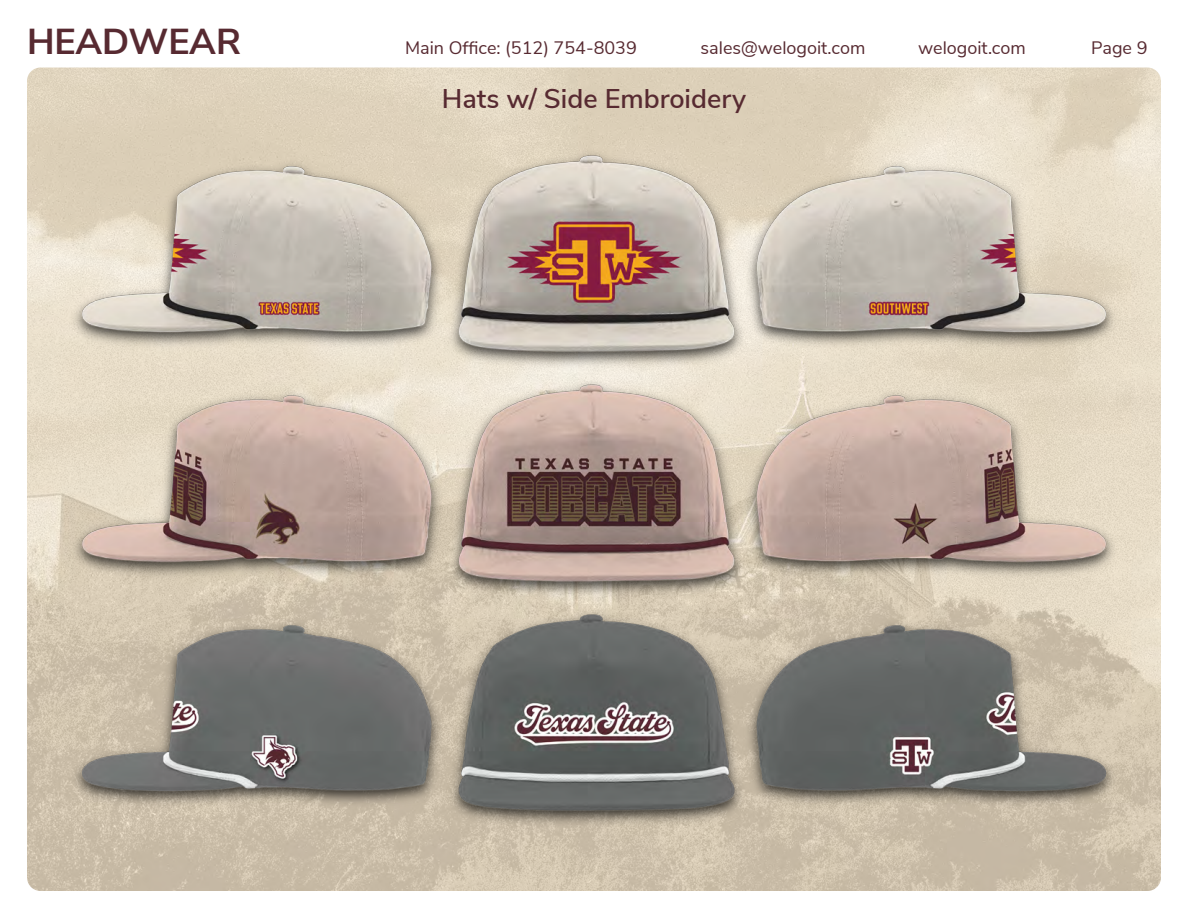
<style>
.page{position:relative;width:1188px;height:918px;background:#fff}
.page>*{position:absolute;margin:0;border:0;box-sizing:border-box;transform-origin:0 0}
.t1{font:700 36px "Nunito Sans";color:#572a31}
.t2{font:600 27px "Nunito Sans";color:#572a31}
.t3{font:18px "Nunito Sans";color:#572a31}
</style>
<div class="page">
<img style="left:27px;top:68px;width:1134px;height:823px">
<img style="left:68px;top:108px;width:337px;height:230px">
<img style="left:68px;top:338px;width:337px;height:229px">
<img style="left:68px;top:567px;width:337px;height:324px">
<img style="left:783px;top:108px;width:337px;height:230px">
<img style="left:783px;top:338px;width:337px;height:229px">
<img style="left:783px;top:567px;width:337px;height:324px">
<img style="left:405px;top:108px;width:378px;height:230px">
<img style="left:405px;top:338px;width:378px;height:229px">
<img style="left:405px;top:567px;width:378px;height:324px">
<p class="t1" style="left:27px;top:15px;width:216px">HEADWEAR</p>
<p class="t3" style="left:405px;top:35px;width:233px">Main Office: (512) 754-8039</p>
<p class="t3" style="left:701px;top:35px;width:166px">sales@welogoit.com</p>
<p class="t3" style="left:918px;top:35px;width:109px">welogoit.com</p>
<p class="t3" style="left:1091px;top:35px;width:58px">Page 9</p>
<p class="t2" style="left:442px;top:79px;width:306px">Hats w/ Side Embroidery</p>
</div>
